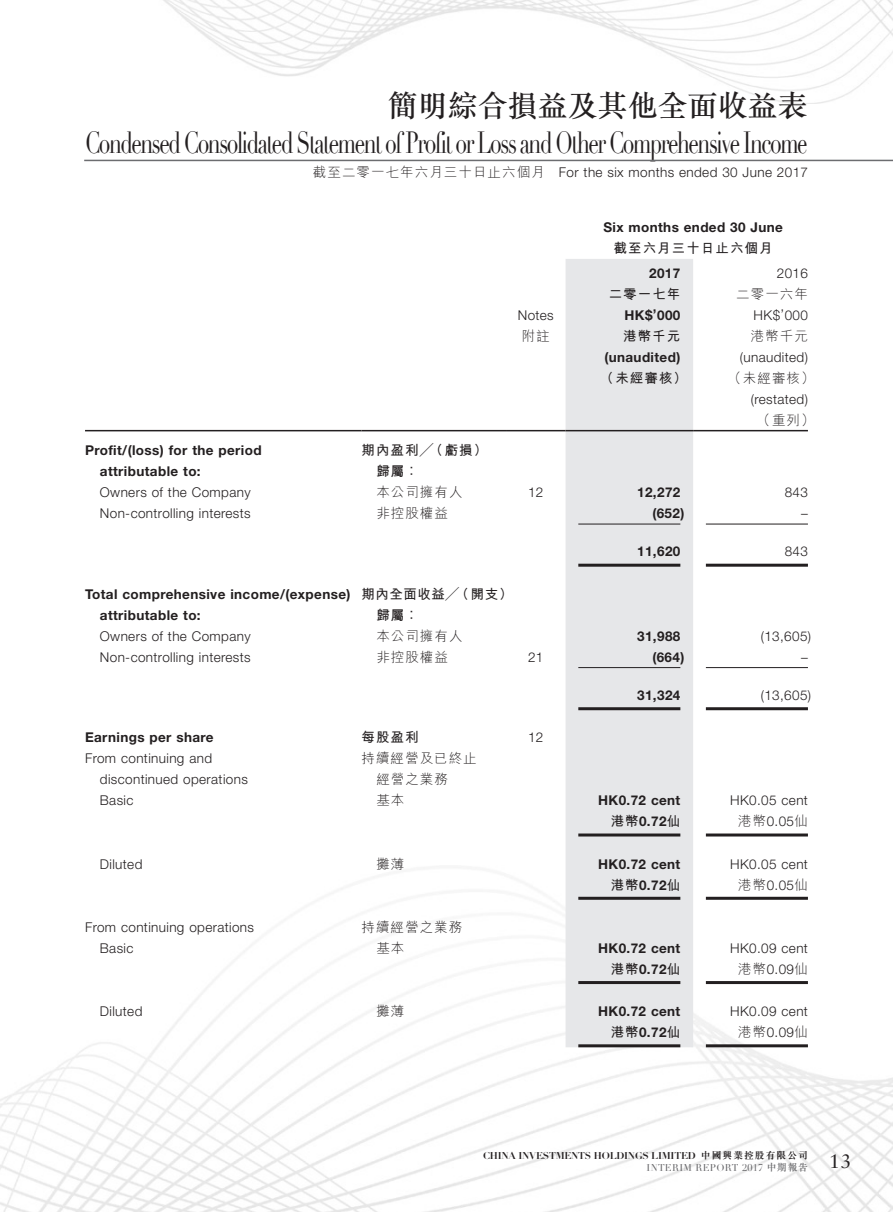
<style>
.page{position:relative;width:893px;height:1212px;background:#fff}
.page>*{position:absolute;margin:0;border:0;box-sizing:border-box;transform-origin:0 0}
.t1{font:30px "Didot";letter-spacing:-.07em;color:#231f20;scale:.7 1}
.t2{font:500 30px "M Sung HK";color:#231f20}
.t3{font:19.5px "Sabon LT Std";color:#231f20}
.Body_Text{font:300 13.5px/21px "Helvetica Neue LT Std";letter-spacing:.03em;color:#231f20}
.Body_Text-2{font:700 13.5px/21px "Helvetica Neue LT Std";letter-spacing:.03em;color:#231f20}
.Body_Text-3{font:300 13.5px/21px "M Hei HK";letter-spacing:.08em;color:#231f20}
.Body_Text-4{font:700 13.5px/21px "M Hei HK";letter-spacing:.08em;color:#231f20}
.Body_Text-5{font:700 13.5px/21px "M Hei HK";letter-spacing:.04em;color:#231f20}
.t4{font:700 9.75px "Didot LT Std";letter-spacing:-.02em;color:#231f20}
.t5{font:9.75px "Didot LT Std";letter-spacing:.03em;color:#636366}
.s1{font-family:"M Hei HK"}
.s2{font-family:"M Sung HK"}
.s3{font-family:"M Sung HK";font-weight:500}
</style>
<div class="page">
<img style="left:163px;top:0;width:730px;height:104px">
<img style="left:0;top:865px;width:893px;height:347px">
<hr style="left:84px;top:160px;width:809px;height:1px;background:#6c6d70">
<div style="left:566px;top:436px;width:127px;height:611px;background:#e6e7e9"></div>
<hr style="left:578px;top:524px;width:102px;height:1px;background:#231f20">
<hr style="left:706px;top:524px;width:102px;height:1px;background:#231f20">
<hr style="left:578px;top:564px;width:102px;height:3px;background:#231f20">
<hr style="left:706px;top:564px;width:102px;height:3px;background:#231f20">
<hr style="left:578px;top:667px;width:102px;height:1px;background:#231f20">
<hr style="left:706px;top:667px;width:102px;height:1px;background:#231f20">
<hr style="left:578px;top:707px;width:102px;height:3px;background:#231f20">
<hr style="left:706px;top:707px;width:102px;height:3px;background:#231f20">
<hr style="left:578px;top:833px;width:102px;height:3px;background:#231f20">
<hr style="left:706px;top:833px;width:102px;height:3px;background:#231f20">
<hr style="left:578px;top:897px;width:102px;height:3px;background:#231f20">
<hr style="left:706px;top:897px;width:102px;height:3px;background:#231f20">
<hr style="left:578px;top:981px;width:102px;height:3px;background:#231f20">
<hr style="left:706px;top:981px;width:102px;height:3px;background:#231f20">
<hr style="left:578px;top:1044px;width:102px;height:3px;background:#231f20">
<hr style="left:706px;top:1044px;width:102px;height:3px;background:#231f20">
<div style="left:566px;top:259px;width:127px;height:177px;background:#e6e7e9"></div>
<hr style="left:85px;top:430px;width:276px;height:1px;background:#231f20">
<hr style="left:361px;top:430px;width:145px;height:1px;background:#231f20">
<hr style="left:506px;top:430px;width:60px;height:1px;background:#231f20">
<hr style="left:566px;top:430px;width:127px;height:1px;background:#231f20">
<hr style="left:693px;top:430px;width:115px;height:1px;background:#231f20">
<p class="t2" style="left:388px;top:85px;width:421px">簡明綜合損益及其他全面收益表</p>
<p class="t1" style="left:85px;top:124px;width:1034px">Condensed Consolidated Statement of Profit or Loss and Other Comprehensive Income</p>
<p class="Body_Text" style="left:313px;top:161px;width:497px"><span class="s1">截至二零一七年六月三十日止六個月</span> For the six months ended 30 June 2017</p>
<p class="Body_Text-2" style="left:603px;top:216px;width:181px">Six months ended 30 June</p>
<p class="Body_Text-4" style="left:614px;top:236px;width:161px">截至六月三十日止六個月</p>
<p class="Body_Text-2" style="left:649px;top:263px;width:33px">2017</p>
<p class="Body_Text" style="left:777px;top:263px;width:33px">2016</p>
<p class="Body_Text-4" style="left:609px;top:283px;width:73px">二零一七年</p>
<p class="Body_Text-3" style="left:736px;top:283px;width:73px">二零一六年</p>
<p class="Body_Text" style="left:518px;top:305px;width:38px">Notes</p>
<p class="Body_Text-2" style="left:625px;top:305px;width:57px">HK$’000</p>
<p class="Body_Text" style="left:754px;top:305px;width:56px">HK$’000</p>
<p class="Body_Text-3" style="left:522px;top:325px;width:30px">附註</p>
<p class="Body_Text-4" style="left:623px;top:325px;width:59px">港幣千元</p>
<p class="Body_Text-3" style="left:751px;top:325px;width:59px">港幣千元</p>
<p class="Body_Text-2" style="left:604px;top:347px;width:78px">(unaudited)</p>
<p class="Body_Text" style="left:740px;top:347px;width:70px">(unaudited)</p>
<p class="Body_Text-4" style="left:600px;top:367px;width:88px">（未經審核）</p>
<p class="Body_Text-3" style="left:728px;top:367px;width:88px">（未經審核）</p>
<p class="Body_Text" style="left:751px;top:389px;width:59px">(restated)</p>
<p class="Body_Text-3" style="left:757px;top:409px;width:59px">（重列）</p>
<p class="Body_Text-2" style="left:100px;top:440px;width:163px;text-indent:-15px">Profit/(loss) for the period attributable to:</p>
<p class="Body_Text-4" style="left:376px;top:439px;width:112px;text-indent:-15px">期內盈利╱（虧損）歸屬︰</p>
<p class="Body_Text" style="left:100px;top:482px;width:152px">Owners of the Company</p>
<p class="Body_Text-3" style="left:376px;top:481px;width:88px">本公司擁有人</p>
<p class="Body_Text" style="left:528px;top:482px;width:17px">12</p>
<p class="Body_Text-2" style="left:637px;top:482px;width:45px">12,272</p>
<p class="Body_Text" style="left:785px;top:482px;width:25px">843</p>
<p class="Body_Text" style="left:100px;top:503px;width:152px">Non-controlling interests</p>
<p class="Body_Text-3" style="left:376px;top:502px;width:73px">非控股權益</p>
<p class="Body_Text-2" style="left:652px;top:503px;width:34px">(652)</p>
<p class="Body_Text" style="left:801px;top:503px;width:8px">–</p>
<p class="Body_Text-2" style="left:637px;top:541px;width:45px">11,620</p>
<p class="Body_Text" style="left:785px;top:541px;width:25px">843</p>
<p class="Body_Text-2" style="left:100px;top:583px;width:252px;text-indent:-15px">Total comprehensive income/(expense) attributable to:</p>
<p class="Body_Text-5" style="left:376px;top:582px;width:138px;text-indent:-15px">期內全面收益╱（開支）歸屬︰</p>
<p class="Body_Text" style="left:100px;top:625px;width:152px">Owners of the Company</p>
<p class="Body_Text-3" style="left:376px;top:625px;width:88px">本公司擁有人</p>
<p class="Body_Text-2" style="left:637px;top:625px;width:45px">31,988</p>
<p class="Body_Text" style="left:761px;top:625px;width:52px">(13,605)</p>
<p class="Body_Text" style="left:100px;top:646px;width:152px">Non-controlling interests</p>
<p class="Body_Text-3" style="left:376px;top:646px;width:73px">非控股權益</p>
<p class="Body_Text" style="left:528px;top:646px;width:17px">21</p>
<p class="Body_Text-2" style="left:652px;top:646px;width:34px">(664)</p>
<p class="Body_Text" style="left:801px;top:646px;width:8px">–</p>
<p class="Body_Text-2" style="left:637px;top:684px;width:45px">31,324</p>
<p class="Body_Text" style="left:761px;top:684px;width:52px">(13,605)</p>
<p class="Body_Text-2" style="left:85px;top:727px;width:130px">Earnings per share</p>
<p class="Body_Text-4" style="left:361px;top:726px;width:59px">每股盈利</p>
<p class="Body_Text" style="left:528px;top:727px;width:17px">12</p>
<p class="Body_Text" style="left:100px;top:748px;width:149px;text-indent:-15px">From continuing and discontinued operations</p>
<p class="Body_Text-3" style="left:376px;top:748px;width:102px;text-indent:-15px">持續經營及已終止經營之業務</p>
<p class="Body_Text" style="left:100px;top:790px;width:35px">Basic</p>
<p class="Body_Text-3" style="left:376px;top:790px;width:30px">基本</p>
<p class="Body_Text-2" style="left:598px;top:790px;width:84px">HK0.72 cent</p>
<p class="Body_Text" style="left:730px;top:790px;width:79px">HK0.05 cent</p>
<p class="Body_Text-2" style="left:611px;top:811px;width:71px"><span class="s1">港幣</span>0.72<span class="s1">仙</span></p>
<p class="Body_Text" style="left:738px;top:811px;width:71px"><span class="s1">港幣</span>0.05<span class="s1">仙</span></p>
<p class="Body_Text" style="left:100px;top:853px;width:44px">Diluted</p>
<p class="Body_Text-3" style="left:376px;top:853px;width:30px">攤薄</p>
<p class="Body_Text-2" style="left:598px;top:853px;width:84px">HK0.72 cent</p>
<p class="Body_Text" style="left:730px;top:853px;width:79px">HK0.05 cent</p>
<p class="Body_Text-2" style="left:611px;top:874px;width:71px"><span class="s1">港幣</span>0.72<span class="s1">仙</span></p>
<p class="Body_Text" style="left:738px;top:874px;width:71px"><span class="s1">港幣</span>0.05<span class="s1">仙</span></p>
<p class="Body_Text" style="left:85px;top:916px;width:170px">From continuing operations</p>
<p class="Body_Text-3" style="left:361px;top:916px;width:102px">持續經營之業務</p>
<p class="Body_Text" style="left:100px;top:937px;width:35px">Basic</p>
<p class="Body_Text-3" style="left:376px;top:937px;width:30px">基本</p>
<p class="Body_Text-2" style="left:598px;top:937px;width:84px">HK0.72 cent</p>
<p class="Body_Text" style="left:730px;top:937px;width:79px">HK0.09 cent</p>
<p class="Body_Text-2" style="left:611px;top:958px;width:71px"><span class="s1">港幣</span>0.72<span class="s1">仙</span></p>
<p class="Body_Text" style="left:738px;top:958px;width:71px"><span class="s1">港幣</span>0.09<span class="s1">仙</span></p>
<p class="Body_Text" style="left:100px;top:1000px;width:44px">Diluted</p>
<p class="Body_Text-3" style="left:376px;top:1000px;width:30px">攤薄</p>
<p class="Body_Text-2" style="left:598px;top:1000px;width:84px">HK0.72 cent</p>
<p class="Body_Text" style="left:730px;top:1000px;width:79px">HK0.09 cent</p>
<p class="Body_Text-2" style="left:611px;top:1021px;width:71px"><span class="s1">港幣</span>0.72<span class="s1">仙</span></p>
<p class="Body_Text" style="left:738px;top:1021px;width:71px"><span class="s1">港幣</span>0.09<span class="s1">仙</span></p>
<p class="t4" style="left:483px;top:1149px;width:326px">CHINA INVESTMENTS HOLDINGS LIMITED <span class="s2">中國興業控股有限公司</span></p>
<p class="t5" style="left:647px;top:1161px;width:163px">INTERIM REPORT 2017 <span class="s3">中期報告</span></p>
<p class="t3" style="left:829px;top:1150px;width:24px">13</p>
</div>
